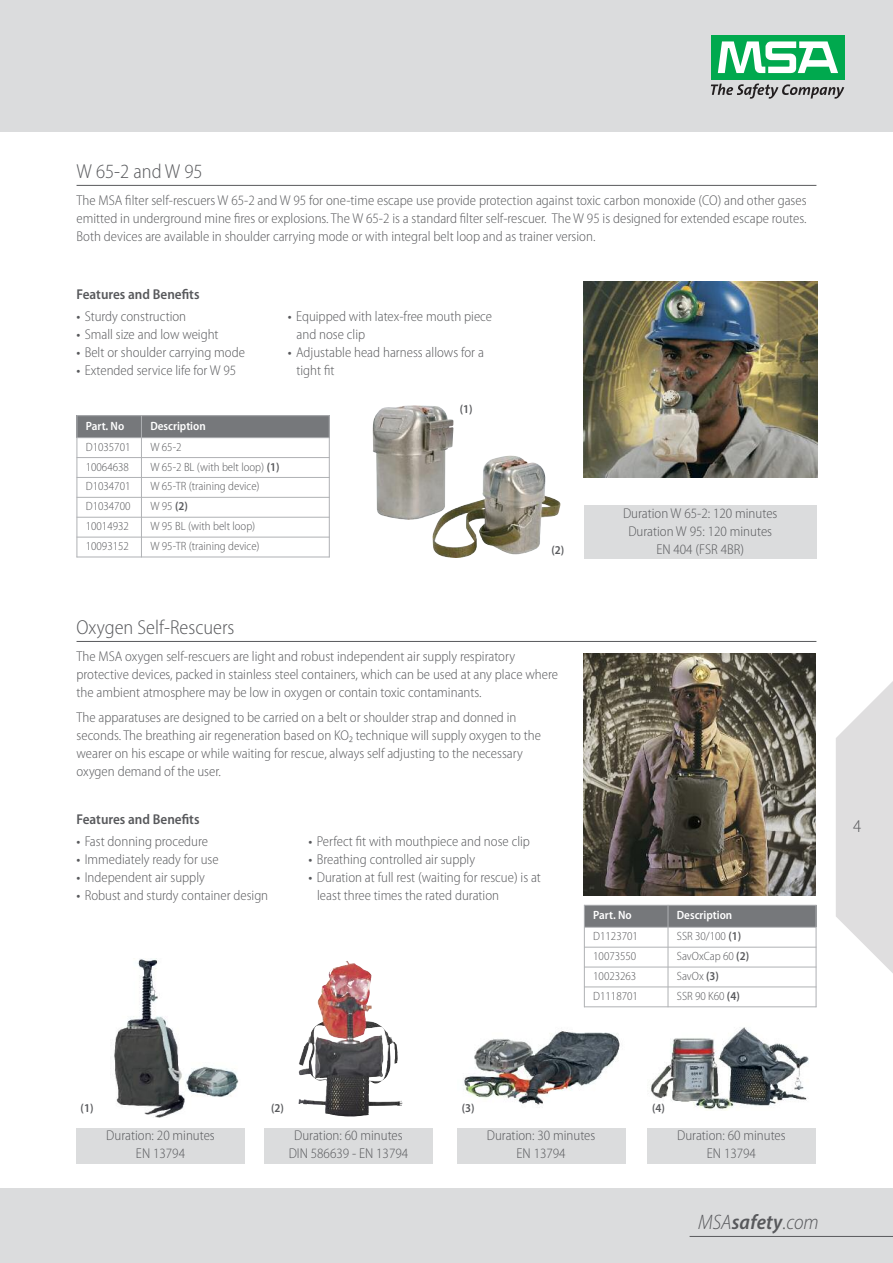
<style>
.page{position:relative;width:893px;height:1263px;background:#fff}
.page>*{position:absolute;margin:0;border:0;box-sizing:border-box;transform-origin:0 0}
.t1{font:italic 300 semi-condensed 21px "Myriad Pro";color:#58595c}
.t2{font:300 semi-condensed 20.25px "Myriad Pro";color:#58595c}
.t3{font:300 semi-condensed 18px "Myriad Pro";color:#58595c}
.t4{font:300 semi-condensed 14.25px/18px "Myriad Pro";color:#58595c}
.t5{font:600 semi-condensed 14.25px "Myriad Pro";color:#58595c}
.t6{font:300 semi-condensed 12px "Myriad Pro";color:#58595c}
.t7{font:600 semi-condensed 12px "Myriad Pro";color:#fff}
.t8{font:600 semi-condensed 12px "Myriad Pro";color:#58595c}
.s1{font-weight:400}
.s2{font-weight:600}
</style>
<div class="page">
<div style="left:0;top:0;width:893px;height:132px;background:#dbdcdd"></div>
<div style="left:0;top:1188px;width:893px;height:75px;background:#dbdcdd"></div>
<div style="left:711px;top:35px;width:134px;height:44px;background:#00a94e"></div>
<svg style="left:718px;top:41px;width:120px;height:32px"></svg>
<svg style="left:711px;top:84px;width:133px;height:15px"></svg>
<svg style="left:836px;top:681px;width:57px;height:292px"></svg>
<hr style="left:690px;top:1236px;width:203px;height:1px;background:#58595c">
<img style="left:584px;top:281px;width:233px;height:196px">
<img style="left:584px;top:653px;width:232px;height:242px">
<img style="left:373px;top:405px;width:80px;height:115px">
<img style="left:432px;top:456px;width:129px;height:102px">
<img style="left:114px;top:958px;width:125px;height:159px">
<img style="left:299px;top:1025px;width:47px;height:54px">
<img style="left:463px;top:998px;width:163px;height:108px">
<img style="left:647px;top:1007px;width:169px;height:103px">
<div style="left:77px;top:1128px;width:168px;height:35px;background:#dbdcdd"></div>
<div style="left:264px;top:1128px;width:168px;height:35px;background:#dbdcdd"></div>
<div style="left:457px;top:1128px;width:168px;height:35px;background:#dbdcdd"></div>
<div style="left:647px;top:1128px;width:168px;height:35px;background:#dbdcdd"></div>
<div style="left:584px;top:506px;width:232px;height:53px;background:#dbdcdd"></div>
<hr style="left:77px;top:185px;width:739px;height:1px;background:#58595c">
<div style="left:77px;top:415px;width:64px;height:23px;background:#76787b"></div>
<div style="left:141px;top:415px;width:189px;height:23px;background:#76787b"></div>
<hr style="left:77px;top:415px;width:1px;height:142px;background:#afb1b4">
<hr style="left:141px;top:415px;width:1px;height:142px;background:#afb1b4">
<hr style="left:329px;top:415px;width:1px;height:142px;background:#afb1b4">
<hr style="left:77px;top:415px;width:253px;height:1px;background:#afb1b4">
<hr style="left:77px;top:437px;width:253px;height:1px;background:#afb1b4">
<hr style="left:77px;top:457px;width:253px;height:1px;background:#afb1b4">
<hr style="left:77px;top:477px;width:253px;height:1px;background:#afb1b4">
<hr style="left:77px;top:497px;width:253px;height:1px;background:#afb1b4">
<hr style="left:77px;top:517px;width:253px;height:1px;background:#afb1b4">
<hr style="left:77px;top:537px;width:253px;height:1px;background:#afb1b4">
<hr style="left:77px;top:557px;width:253px;height:1px;background:#afb1b4">
<hr style="left:77px;top:641px;width:739px;height:1px;background:#58595c">
<div style="left:584px;top:905px;width:84px;height:22px;background:#76787b"></div>
<div style="left:668px;top:905px;width:148px;height:22px;background:#76787b"></div>
<div style="left:584px;top:987px;width:84px;height:20px;background:#fff"></div>
<hr style="left:584px;top:905px;width:1px;height:102px;background:#afb1b4">
<hr style="left:668px;top:905px;width:1px;height:102px;background:#afb1b4">
<hr style="left:816px;top:905px;width:1px;height:102px;background:#afb1b4">
<hr style="left:584px;top:905px;width:232px;height:1px;background:#afb1b4">
<hr style="left:584px;top:927px;width:232px;height:1px;background:#afb1b4">
<hr style="left:584px;top:947px;width:232px;height:1px;background:#afb1b4">
<hr style="left:584px;top:967px;width:232px;height:1px;background:#afb1b4">
<hr style="left:584px;top:986px;width:232px;height:1px;background:#afb1b4">
<hr style="left:584px;top:1006px;width:232px;height:1px;background:#afb1b4">
<h2 class="t2" style="left:77px;top:160px;width:128px">W 65-2 and W 95</h2>
<p class="t4" style="left:77px;top:192px;width:731px;text-align:justify">The MSA filter self-rescuers W 65-2 and W 95 for one-time escape use provide protection against toxic carbon monoxide (CO) and other gases emitted in underground mine fires or explosions. The W 65-2 is a standard filter self-rescuer. The W 95 is designed for extended escape routes.<br>Both devices are available in shoulder carrying mode or with integral belt loop and as trainer version.</p>
<p class="t5" style="left:77px;top:286px;width:124px">Features and Benefits</p>
<p class="t4" style="left:77px;top:307px;width:111px"><span class="s1">•</span> Sturdy construction</p>
<p class="t4" style="left:77px;top:325px;width:144px"><span class="s1">•</span> Small size and low weight</p>
<p class="t4" style="left:77px;top:343px;width:170px"><span class="s1">•</span> Belt or shoulder carrying mode</p>
<p class="t4" style="left:77px;top:361px;width:161px"><span class="s1">•</span> Extended service life for W 95</p>
<p class="t4" style="left:296px;top:307px;width:197px;text-indent:-9px"><span class="s1">•</span> Equipped with latex-free mouth piece and nose clip</p>
<p class="t4" style="left:296px;top:343px;width:189px;text-indent:-9px"><span class="s1">•</span> Adjustable head harness allows for a tight fit</p>
<p class="t7" style="left:86px;top:419px;width:40px">Part. No</p>
<p class="t7" style="left:150px;top:419px;width:57px">Description</p>
<p class="t6" style="left:86px;top:440px;width:46px">D1035701</p>
<p class="t6" style="left:150px;top:440px;width:33px">W 65-2</p>
<p class="t6" style="left:86px;top:460px;width:45px">10064638</p>
<p class="t6" style="left:150px;top:460px;width:131px">W 65-2 BL (with belt loop) <span class="s2">(1)</span></p>
<p class="t6" style="left:86px;top:480px;width:46px">D1034701</p>
<p class="t6" style="left:150px;top:480px;width:111px">W 65-TR (training device)</p>
<p class="t6" style="left:86px;top:500px;width:46px">D1034700</p>
<p class="t6" style="left:150px;top:500px;width:39px">W 95 <span class="s2">(2)</span></p>
<p class="t6" style="left:86px;top:520px;width:45px">10014932</p>
<p class="t6" style="left:150px;top:520px;width:107px">W 95 BL (with belt loop)</p>
<p class="t6" style="left:86px;top:539px;width:45px">10093152</p>
<p class="t6" style="left:150px;top:539px;width:111px">W 95-TR (training device)</p>
<p class="t8" style="left:460px;top:402px;width:14px">(1)</p>
<h2 class="t2" style="left:77px;top:616px;width:159px">Oxygen Self-Rescuers</h2>
<p class="t8" style="left:551px;top:543px;width:14px">(2)</p>
<p class="t4" style="left:77px;top:648px;width:483px">The MSA oxygen self-rescuers are light and robust independent air supply respiratory protective devices, packed in stainless steel containers, which can be used at any place where the ambient atmosphere may be low in oxygen or contain toxic contaminants.</p>
<p class="t4" style="left:77px;top:708px;width:466px">The apparatuses are designed to be carried on a belt or shoulder strap and donned in seconds. The breathing air regeneration based on KO₂ technique will supply oxygen to the wearer on his escape or while waiting for rescue, always self adjusting to the necessary oxygen demand of the user.</p>
<p class="t5" style="left:77px;top:811px;width:124px">Features and Benefits</p>
<p class="t4" style="left:77px;top:832px;width:133px"><span class="s1">•</span> Fast donning procedure</p>
<p class="t4" style="left:77px;top:850px;width:144px"><span class="s1">•</span> Immediately ready for use</p>
<p class="t4" style="left:77px;top:868px;width:130px"><span class="s1">•</span> Independent air supply</p>
<p class="t4" style="left:77px;top:886px;width:193px"><span class="s1">•</span> Robust and sturdy container design</p>
<p class="t4" style="left:309px;top:832px;width:223px"><span class="s1">•</span> Perfect fit with mouthpiece and nose clip</p>
<p class="t4" style="left:309px;top:850px;width:168px"><span class="s1">•</span> Breathing controlled air supply</p>
<p class="t4" style="left:317px;top:868px;width:225px;text-indent:-9px"><span class="s1">•</span> Duration at full rest (waiting for rescue) is at least three times the rated duration</p>
<p class="t4" style="left:623px;top:505px;width:156px;text-align:center">Duration W 65-2: 120 minutes<br>Duration W 95: 120 minutes<br>EN 404 (FSR 4BR)</p>
<p class="t7" style="left:593px;top:909px;width:40px">Part. No</p>
<p class="t7" style="left:677px;top:909px;width:57px">Description</p>
<p class="t6" style="left:593px;top:930px;width:46px">D1123701</p>
<p class="t6" style="left:677px;top:930px;width:66px">SSR 30/100 <span class="s2">(1)</span></p>
<p class="t6" style="left:593px;top:950px;width:45px">10073550</p>
<p class="t6" style="left:677px;top:950px;width:74px">SavOxCap 60 <span class="s2">(2)</span></p>
<p class="t6" style="left:593px;top:969px;width:45px">10023263</p>
<p class="t6" style="left:677px;top:969px;width:44px">SavOx <span class="s2">(3)</span></p>
<p class="t6" style="left:593px;top:989px;width:46px">D1118701</p>
<p class="t6" style="left:677px;top:989px;width:64px">SSR 90 K60 <span class="s2">(4)</span></p>
<p class="t3" style="left:853px;top:816px;width:10px">4</p>
<p class="t8" style="left:81px;top:1101px;width:14px">(1)</p>
<p class="t8" style="left:271px;top:1101px;width:14px">(2)</p>
<p class="t8" style="left:462px;top:1101px;width:14px">(3)</p>
<p class="t8" style="left:652px;top:1101px;width:14px">(4)</p>
<p class="t4" style="left:106px;top:1126px;width:110px;text-align:center">Duration: 20 minutes<br>EN 13794</p>
<p class="t4" style="left:289px;top:1126px;width:121px;text-align:center">Duration: 60 minutes<br>DIN 586639 - EN 13794</p>
<p class="t4" style="left:487px;top:1126px;width:110px;text-align:center">Duration: 30 minutes<br>EN 13794</p>
<p class="t4" style="left:677px;top:1126px;width:110px;text-align:center">Duration: 60 minutes<br>EN 13794</p>
<h1 class="t1" style="left:698px;top:1211px;width:122px">MSA<span class="s2">safety</span>.com</h1>
</div>
